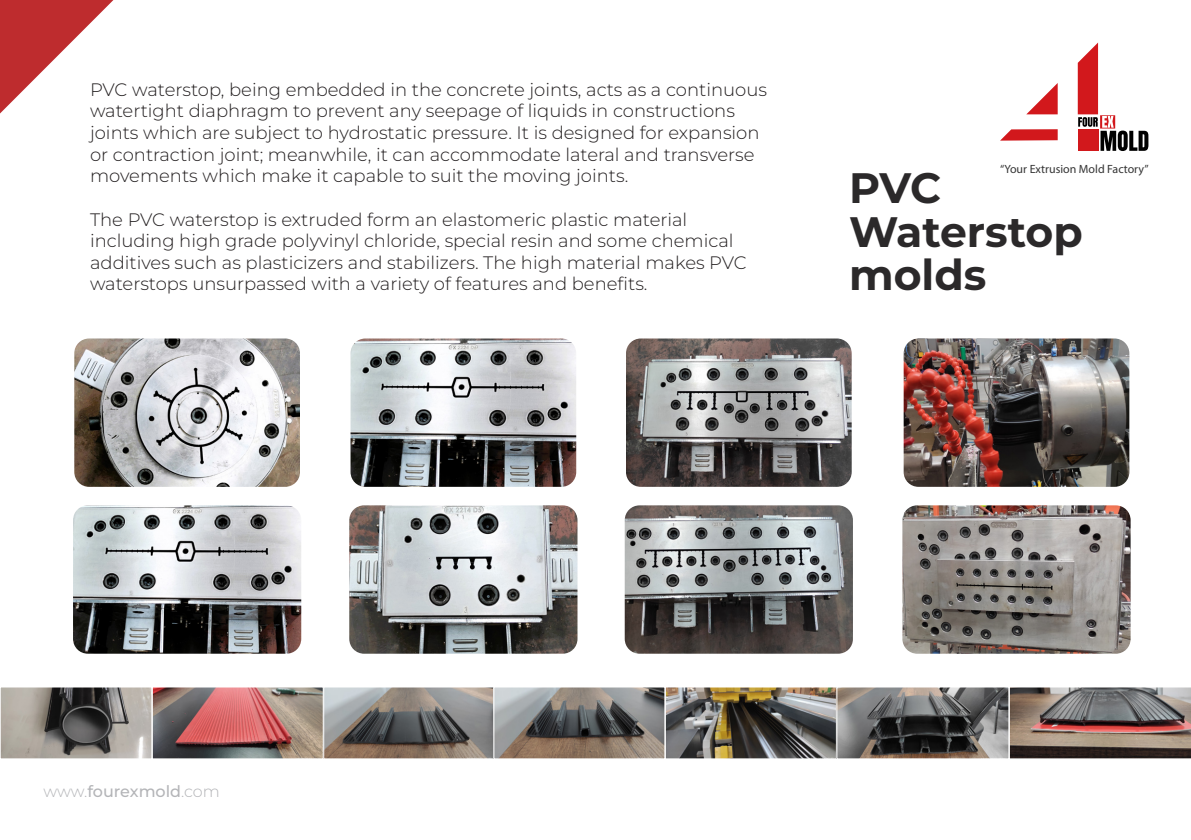
<style>
.page{position:relative;width:1191px;height:840px;background:#fff}
.page>*{position:absolute;margin:0;border:0;box-sizing:border-box;transform-origin:0 0}
.Big_Title{font:700 42.6px "Montserrat";color:#2b292a}
.Text_Paragraph{font:300 18px/21.6px "Montserrat";color:#231f20}
.t1{font:500 16px "Montserrat";color:#b4b5b8}
.t2{font:12px "Myriad Pro";color:#353535}
.s1{font-weight:300}
</style>
<div class="page">
<svg style="left:0;top:0;width:113px;height:113px"></svg>
<svg style="left:1001px;top:129px;width:56px;height:11px"></svg>
<svg style="left:1026px;top:83px;width:31px;height:31px"></svg>
<svg style="left:1077px;top:43px;width:71px;height:108px"></svg>
<img style="left:75px;top:339px;width:224px;height:146px">
<div style="left:58px;top:322px;width:258px;height:180px;border:16px solid #fff;border-radius:23px"></div>
<img style="left:351px;top:339px;width:224px;height:146px">
<div style="left:334px;top:322px;width:258px;height:180px;border:16px solid #fff;border-radius:23px"></div>
<img style="left:627px;top:339px;width:223px;height:146px">
<div style="left:610px;top:322px;width:257px;height:180px;border:16px solid #fff;border-radius:23px"></div>
<img style="left:904px;top:339px;width:224px;height:146px">
<div style="left:887px;top:322px;width:258px;height:180px;border:16px solid #fff;border-radius:23px"></div>
<img style="left:74px;top:506px;width:226px;height:146px">
<div style="left:57px;top:489px;width:260px;height:180px;border:16px solid #fff;border-radius:23px"></div>
<img style="left:350px;top:506px;width:226px;height:146px">
<div style="left:333px;top:489px;width:260px;height:180px;border:16px solid #fff;border-radius:23px"></div>
<img style="left:626px;top:506px;width:226px;height:146px">
<div style="left:609px;top:489px;width:260px;height:180px;border:16px solid #fff;border-radius:23px"></div>
<img style="left:903px;top:506px;width:226px;height:146px">
<div style="left:886px;top:489px;width:260px;height:180px;border:16px solid #fff;border-radius:23px"></div>
<img style="left:2px;top:688px;width:1005px;height:68px">
<div style="left:0;top:686px;width:152px;height:72px;border:1px solid #fff"></div>
<div style="left:152px;top:686px;width:171px;height:72px;border:1px solid #fff"></div>
<div style="left:323px;top:686px;width:172px;height:72px;border:1px solid #fff"></div>
<div style="left:493px;top:686px;width:172px;height:72px;border:1px solid #fff"></div>
<div style="left:665px;top:686px;width:171px;height:72px;border:1px solid #fff"></div>
<div style="left:836px;top:686px;width:173px;height:72px;border:1px solid #fff"></div>
<svg style="left:1009px;top:687px;width:182px;height:71px;background:#7f6d67"></svg>
<p class="Text_Paragraph" style="left:90px;top:78px;width:678px">PVC waterstop, being embedded in the concrete joints, acts as a continuous watertight diaphragm to prevent any seepage of liquids in constructions joints which are subject to hydrostatic pressure. It is designed for expansion or contraction joint; meanwhile, it can accommodate lateral and transverse movements which make it capable to suit the moving joints.</p>
<p class="Text_Paragraph" style="left:90px;top:208px;width:658px">The PVC waterstop is extruded form an elastomeric plastic material including high grade polyvinyl chloride, special resin and some chemical additives such as plasticizers and stabilizers. The high material makes PVC waterstops unsurpassed with a variety of features and benefits.</p>
<p class="t2" style="left:1000px;top:162px;width:150px">“Your Extrusion Mold Factory”</p>
<p class="Big_Title" style="left:849px;top:159px;width:94px">PVC</p>
<p class="Big_Title" style="left:849px;top:203px;width:235px">Waterstop</p>
<p class="Big_Title" style="left:849px;top:247px;width:139px">molds</p>
<p class="t1" style="left:43px;top:780px;width:178px"><span class="s1">www.</span>fourexmold<span class="s1">.com</span></p>
</div>
